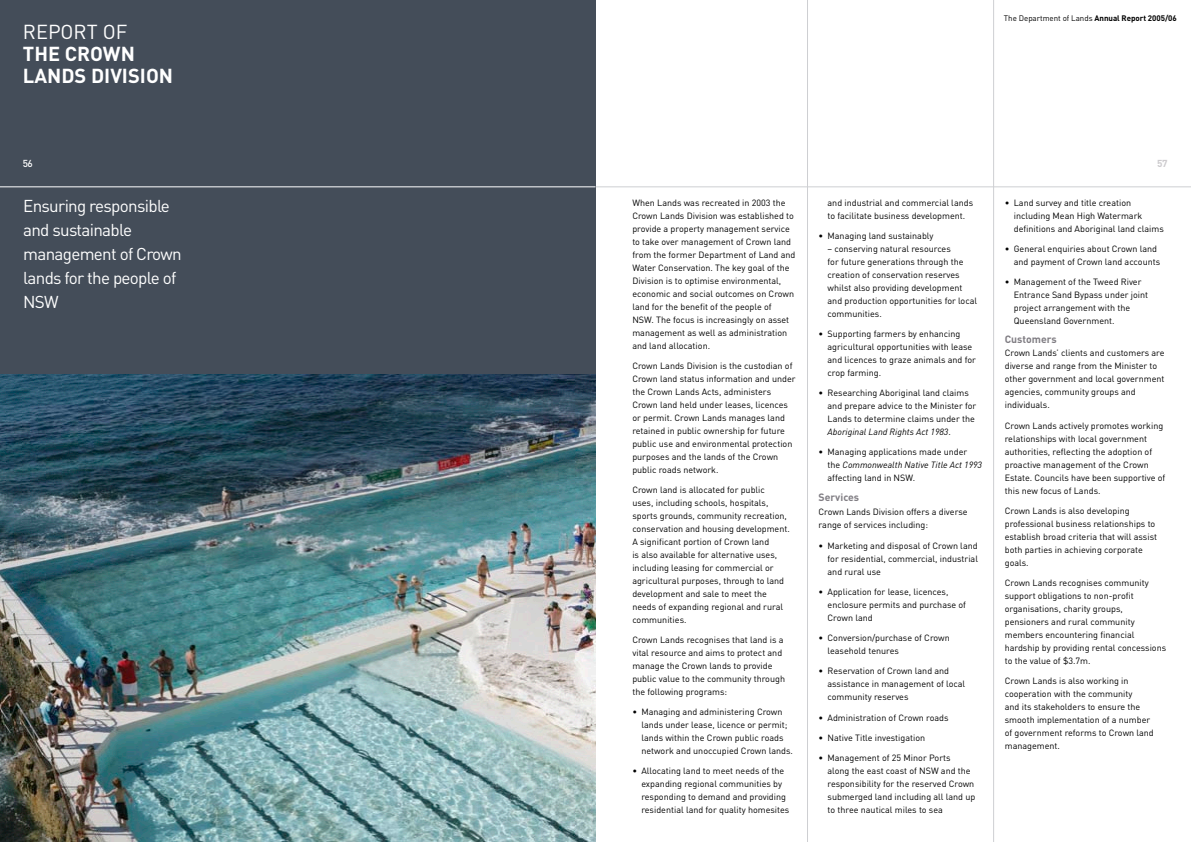
<style>
.page{position:relative;width:1191px;height:842px;background:#fff}
.page>*{position:absolute;margin:0;border:0;box-sizing:border-box;transform-origin:0 0}
.t1{font:700 20px/22px "DIN";color:#fff}
.t2{font:20px "DIN";color:#fff}
.t3{font:17px/24px "DIN";letter-spacing:-.04em;color:#fff}
.t4{font:700 10.5px "DIN";color:#807d83}
.t5{font:700 10px "DIN";color:#cdcbce}
.t6{font:500 10px "DIN";color:#fff}
.t7{font:9px/13px "DIN";color:#000}
.t8{font:8px "DIN";letter-spacing:-.005em;color:#000}
.s1{font-weight:700}
.s2{font-style:italic}
</style>
<div class="page">
<hr style="left:993px;top:0;width:1px;height:842px;background:#cecfd2">
<hr style="left:807px;top:0;width:1px;height:842px;background:#cecfd2">
<hr style="left:595px;top:187px;width:596px;height:1px;background:#cecfd2">
<img style="left:0;top:374px;width:595px;height:468px">
<div style="left:0;top:0;width:595px;height:374px;background:#444d59"></div>
<hr style="left:0;top:187px;width:595px;height:1px;background:#fff">
<h1 class="t2" style="left:23px;top:20px;width:106px">REPORT OF</h1>
<h1 class="t1" style="left:23px;top:42px;width:152px">THE CROWN<br>LANDS DIVISION</h1>
<p class="t6" style="left:23px;top:157px;width:12px">56</p>
<h2 class="t3" style="left:23px;top:194px;width:160px">Ensuring responsible and sustainable management of Crown lands for the people of<br>NSW</h2>
<p class="t8" style="left:1004px;top:13px;width:174px">The Department of Lands <span class="s1">Annual Report 2005/06</span></p>
<p class="t7" style="left:632px;top:196px;width:165px">When Lands was recreated in 2003 the Crown Lands Division was established to provide a property management service to take over management of Crown land from the former Department of Land and Water Conservation. The key goal of the Division is to optimise environmental, economic and social outcomes on Crown land for the benefit of the people of<br>NSW. The focus is increasingly on asset management as well as administration and land allocation.</p>
<p class="t7" style="left:632px;top:359px;width:165px">Crown Lands Division is the custodian of Crown land status information and under the Crown Lands Acts, administers Crown land held under leases, licences or permit. Crown Lands manages land retained in public ownership for future public use and environmental protection purposes and the lands of the Crown public roads network.</p>
<p class="t7" style="left:632px;top:483px;width:159px">Crown land is allocated for public<br>uses, including schools, hospitals, sports grounds, community recreation, conservation and housing development.<br>A significant portion of Crown land<br>is also available for alternative uses, including leasing for commercial or agricultural purposes, through to land development and sale to meet the needs of expanding regional and rural communities.</p>
<p class="t7" style="left:632px;top:633px;width:154px">Crown Lands recognises that land is a vital resource and aims to protect and manage the Crown lands to provide public value to the community through the following programs:</p>
<p class="t7" style="left:641px;top:705px;width:153px;text-indent:-9px">• Managing and administering Crown lands under lease, licence or permit; lands within the Crown public roads network and unoccupied Crown lands.</p>
<p class="t7" style="left:641px;top:764px;width:150px;text-indent:-9px">• Allocating land to meet needs of the expanding regional communities by responding to demand and providing residential land for quality homesites</p>
<p class="t7" style="left:827px;top:196px;width:147px">and industrial and commercial lands to facilitate business development.</p>
<p class="t7" style="left:818px;top:229px;width:116px">• Managing land sustainably</p>
<p class="t7" style="left:827px;top:242px;width:151px">– conserving natural resources<br>for future generations through the creation of conservation reserves whilst also providing development and production opportunities for local communities.</p>
<p class="t7" style="left:827px;top:327px;width:150px;text-indent:-9px">• Supporting farmers by enhancing agricultural opportunities with lease and licences to graze animals and for crop farming.</p>
<p class="t7" style="left:827px;top:386px;width:150px;text-indent:-9px">• Researching Aboriginal land claims and prepare advice to the Minister for Lands to determine claims under the <span class="s2">Aboriginal Land Rights Act 1983</span>.</p>
<p class="t7" style="left:827px;top:445px;width:156px;text-indent:-9px">• Managing applications made under the <span class="s2">Commonwealth Native Title Act 1993 </span>affecting land in NSW.</p>
<p class="t4" style="left:818px;top:490px;width:42px">Services</p>
<p class="t7" style="left:818px;top:505px;width:150px">Crown Lands Division offers a diverse range of services including:</p>
<p class="t7" style="left:827px;top:539px;width:152px;text-align:justify;text-indent:-9px">• Marketing and disposal of Crown land for residential, commercial, industrial and rural use</p>
<p class="t7" style="left:827px;top:585px;width:140px;text-indent:-9px">• Application for lease, licences, enclosure permits and purchase of<br>Crown land</p>
<p class="t7" style="left:827px;top:631px;width:124px;text-indent:-9px">• Conversion/purchase of Crown leasehold tenures</p>
<p class="t7" style="left:827px;top:664px;width:139px;text-indent:-9px">• Reservation of Crown land and assistance in management of local community reserves</p>
<p class="t7" style="left:818px;top:711px;width:132px">• Administration of Crown roads</p>
<p class="t7" style="left:818px;top:731px;width:108px">• Native Title investigation</p>
<p class="t7" style="left:827px;top:751px;width:149px;text-indent:-9px">• Management of 25 Minor Ports<br>along the east coast of NSW and the responsibility for the reserved Crown submerged land including all land up to three nautical miles to sea</p>
<p class="t5" style="left:1157px;top:157px;width:12px">57</p>
<p class="t7" style="left:1013px;top:196px;width:151px;text-indent:-9px">• Land survey and title creation including Mean High Watermark definitions and Aboriginal land claims</p>
<p class="t7" style="left:1013px;top:242px;width:148px;text-indent:-9px">• General enquiries about Crown land and payment of Crown land accounts</p>
<p class="t7" style="left:1013px;top:275px;width:136px;text-indent:-9px">• Management of the Tweed River<br>Entrance Sand Bypass under joint project arrangement with the<br>Queensland Government.</p>
<p class="t4" style="left:1004px;top:333px;width:53px">Customers</p>
<p class="t7" style="left:1004px;top:347px;width:161px">Crown Lands’ clients and customers are diverse and range from the Minister to other government and local government agencies, community groups and individuals.</p>
<p class="t7" style="left:1004px;top:419px;width:162px">Crown Lands actively promotes working relationships with local government authorities, reflecting the adoption of proactive management of the Crown Estate. Councils have been supportive of this new focus of Lands.</p>
<p class="t7" style="left:1004px;top:504px;width:154px">Crown Lands is also developing professional business relationships to establish broad criteria that will assist both parties in achieving corporate goals.</p>
<p class="t7" style="left:1004px;top:576px;width:163px">Crown Lands recognises community support obligations to non-profit organisations, charity groups, pensioners and rural community members encountering financial hardship by providing rental concessions to the value of $3.7m.</p>
<p class="t7" style="left:1004px;top:674px;width:151px">Crown Lands is also working in cooperation with the community<br>and its stakeholders to ensure the smooth implementation of a number of government reforms to Crown land management.</p>
</div>
